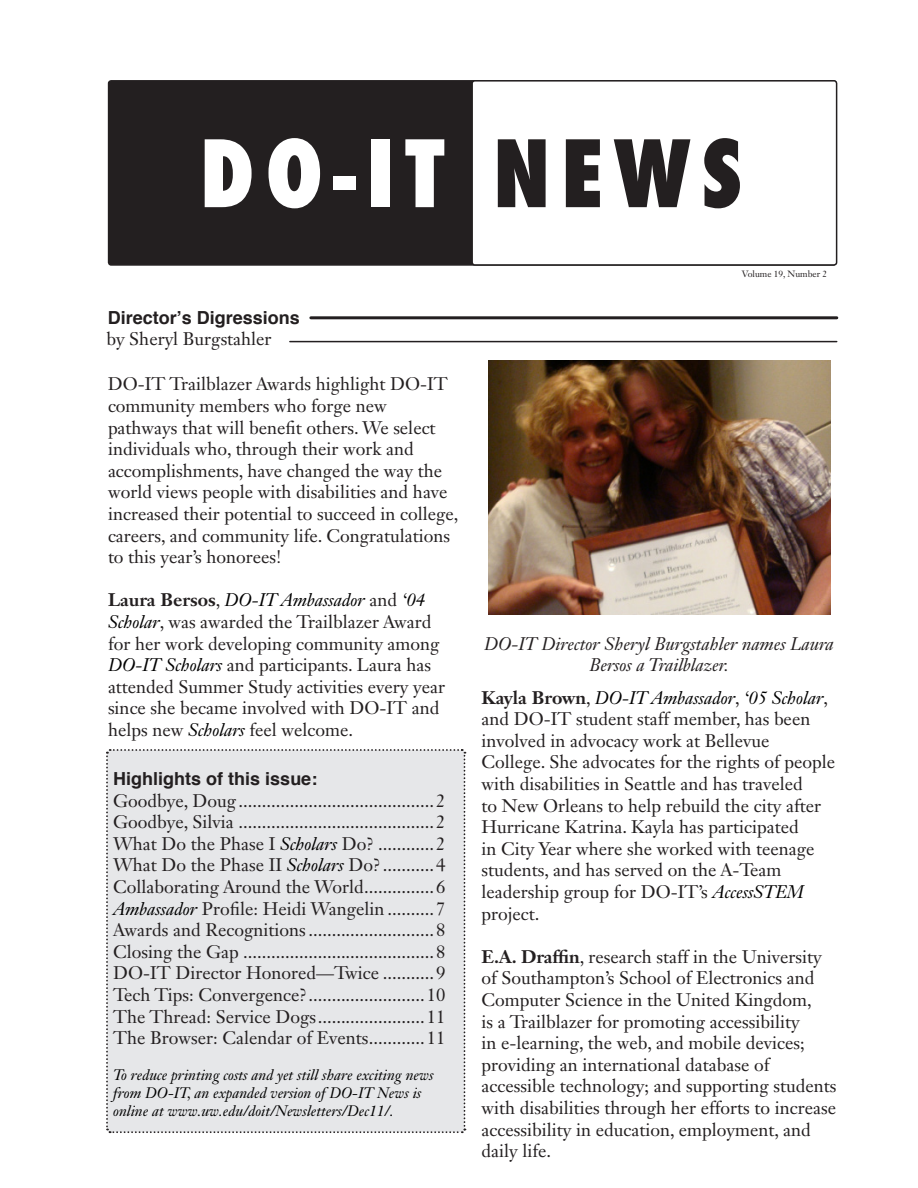
<style>
.page{position:relative;width:918px;height:1188px;background:#fff}
.page>*{position:absolute;margin:0;border:0;box-sizing:border-box;transform-origin:0 0}
.t1{font:800 condensed 90px "Futura";letter-spacing:.12em;color:#fff}
.Body_Text{font:18px/21.6px "Janson Text LT Std";color:#231f20}
.TOC_heading{font:18px "Janson Text LT Std";color:#231f20}
.Body_Text-2{font:italic 18px/21.6px "Janson Text LT Std";color:#231f20;text-align:center}
.TOC_TOP{font:700 18px "Helvetica";color:#231f20}
.Caption_Text{font:italic 15px/18px "Janson Text LT Std";color:#000}
.t2{font:9px "Janson Text LT Std";color:#231f20}
.s1{color:#231f20}
.s2{font-weight:700}
.s3{font-style:italic;color:#000}
</style>
<div class="page">
<div style="left:109px;top:81px;width:727px;height:184px;background:#231f20;border-radius:3px"></div>
<div style="left:108px;top:80px;width:729px;height:186px;border:2px solid #231f20;border-radius:3px"></div>
<div style="left:472px;top:81px;width:365px;height:184px;background:#fff;border-radius:3px"></div>
<div style="left:471px;top:80px;width:366px;height:186px;border:2px solid #231f20;border-radius:3px"></div>
<div style="left:106px;top:749px;width:360px;height:385px;background:#e6e7e9"></div>
<img style="left:488px;top:361px;width:342px;height:253px">
<hr style="left:311px;top:316px;width:526px;height:3px;background:#231f20">
<hr style="left:290px;top:341px;width:547px;height:1px;background:#231f20">
<p class="t1" style="left:200px;top:112px;width:544px">DO‑IT <span class="s1">NEWS</span></p>
<h2 class="TOC_TOP" style="left:108px;top:303px;width:193px">Director’s Digressions</h2>
<p class="Body_Text" style="left:106px;top:328px;width:167px">by Sheryl Burgstahler</p>
<p class="Body_Text" style="left:108px;top:373px;width:352px">DO‑IT Trailblazer Awards highlight DO‑IT community members who forge new pathways that will benefit others. We select individuals who, through their work and accomplishments, have changed the way the world views people with disabilities and have increased their potential to succeed in college, careers, and community life. Congratulations to this year’s honorees!</p>
<p class="Body_Text" style="left:108px;top:589px;width:339px"><span class="s2">Laura Bersos</span>, <span class="s3">DO‑IT Ambassador</span> and <span class="s3">‘04<br>Scholar</span>, was awarded the Trailblazer Award for her work developing community among <span class="s3">DO‑IT Scholars</span> and participants. Laura has attended Summer Study activities every year since she became involved with DO‑IT and helps new <span class="s3">Scholars</span> feel welcome.</p>
<p class="TOC_TOP" style="left:113px;top:764px;width:206px">Highlights of this issue:</p>
<p class="TOC_heading" style="left:113px;top:789px;width:334px">Goodbye, Doug..........................................2</p>
<p class="TOC_heading" style="left:113px;top:810px;width:334px">Goodbye, Silvia ..........................................2</p>
<p class="TOC_heading" style="left:113px;top:832px;width:334px">What Do the Phase I <span class="s3">Scholars</span> Do? ............2</p>
<p class="TOC_heading" style="left:113px;top:854px;width:334px">What Do the Phase II <span class="s3">Scholars</span> Do? ...........4</p>
<p class="TOC_heading" style="left:113px;top:875px;width:334px">Collaborating Around the World...............6</p>
<p class="TOC_heading" style="left:113px;top:897px;width:334px"><span class="s3">Ambassador</span> Profile: Heidi Wangelin ..........7</p>
<p class="TOC_heading" style="left:113px;top:918px;width:334px">Awards and Recognitions...........................8</p>
<p class="TOC_heading" style="left:113px;top:940px;width:334px">Closing the Gap .........................................8</p>
<p class="TOC_heading" style="left:113px;top:962px;width:334px">DO-IT Director Honored—Twice ...........9</p>
<p class="TOC_heading" style="left:113px;top:983px;width:334px">Tech Tips: Convergence?.........................10</p>
<p class="TOC_heading" style="left:113px;top:1005px;width:334px">The Thread: Service Dogs.......................11</p>
<p class="TOC_heading" style="left:113px;top:1026px;width:334px">The Browser: Calendar of Events............11</p>
<p class="Caption_Text" style="left:113px;top:1066px;width:322px">To reduce printing costs and yet still share exciting news from DO-IT, an expanded version of DO-IT News is online at www.uw.edu/doit/Newsletters/Dec11/.</p>
<h1 class="t2" style="left:742px;top:268px;width:87px">Volume 19, Number 2</h1>
<p class="Body_Text-2" style="left:484px;top:633px;width:351px">DO-IT Director Sheryl Burgstahler names Laura<br>Bersos a Trailblazer.</p>
<p class="Body_Text" style="left:482px;top:686px;width:355px"><span class="s2">Kayla Brown</span>, <span class="s3">DO‑IT Ambassador</span>, <span class="s3">‘05 Scholar</span>, and DO‑IT student staff member, has been involved in advocacy work at Bellevue College. She advocates for the rights of people with disabilities in Seattle and has traveled<br>to New Orleans to help rebuild the city after Hurricane Katrina. Kayla has participated<br>in City Year where she worked with teenage students, and has served on the A-Team leadership group for DO‑IT’s <span class="s3">AccessSTEM </span>project.</p>
<p class="Body_Text" style="left:482px;top:946px;width:356px"><span class="s2">E.A. Draffin</span>, research staff in the University of Southampton’s School of Electronics and Computer Science in the United Kingdom,<br>is a Trailblazer for promoting accessibility<br>in e-learning, the web, and mobile devices; providing an international database of accessible technology; and supporting students with disabilities through her efforts to increase accessibility in education, employment, and daily life.</p>
</div>
